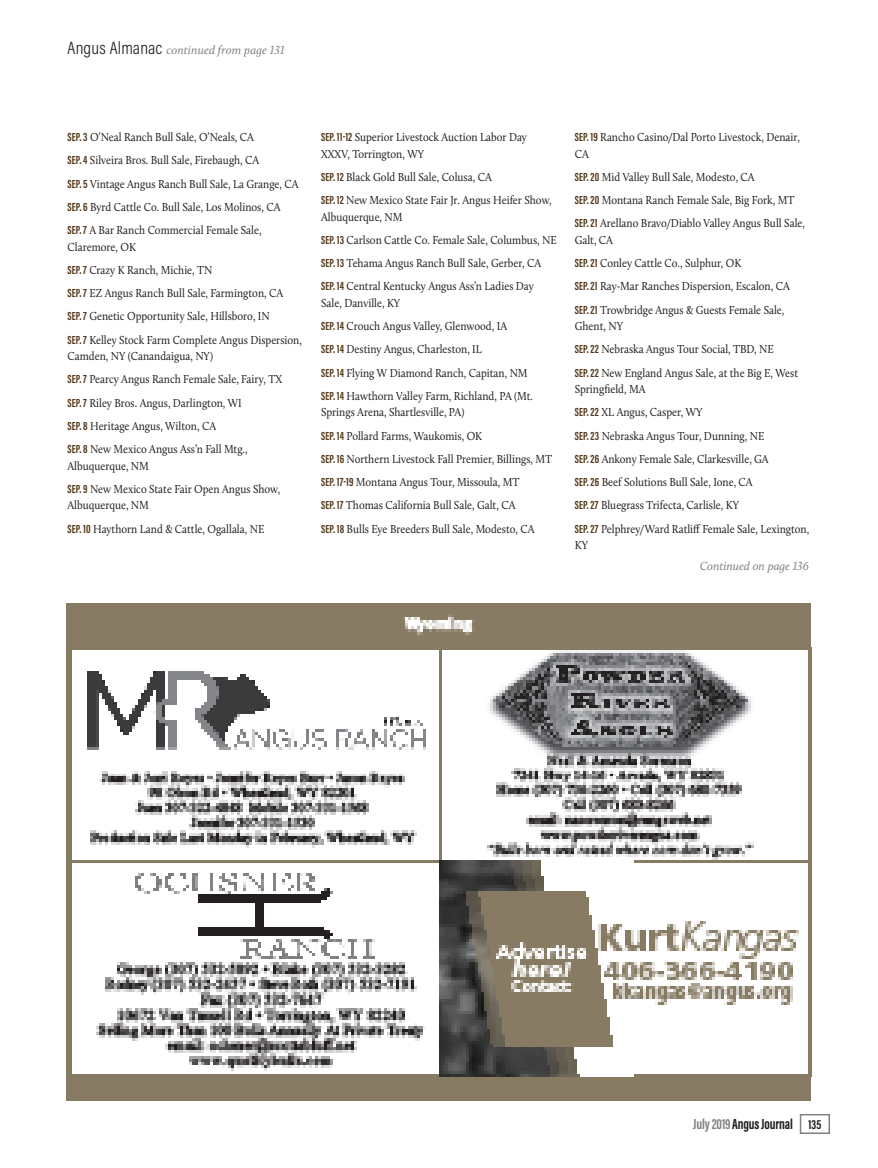
<style>
.page{position:relative;width:878px;height:1168px;background:#fff}
.page>*{position:absolute;margin:0;border:0;box-sizing:border-box;transform-origin:0 0}
.t1{font:700 15px "Acumin Pro Extra Cond";letter-spacing:-.01em;color:#231f20}
.Almanac_listing{font:12px/16.5px "Calluna";color:#231f20;scale:.9 1}
.Continued_From_line{font:italic 12px "Calluna";letter-spacing:.01em;color:#808285}
.Jump_To_caption{font:italic 12px "Calluna";color:#808285}
.s1{font-family:"Acumin Pro Cond";font-weight:300;font-style:normal;font-size:18px;color:#231f20}
.s2{font-family:"Acumin Pro Extra Cond";font-weight:700;color:#563a1d}
.s3{color:#808285}
.s4{font-size:13.5px}
</style>
<div class="page">
<img style="left:66px;top:603px;width:745px;height:497px">
<div style="left:799px;top:1114px;width:31px;height:20px;border:2px solid #808285"></div>
<p class="Continued_From_line" style="left:68px;top:42px;width:219px"><span class="s1">Angus Almanac</span> continued from page 131</p>
<p class="Almanac_listing" style="left:68px;top:129px;width:208px"><span class="s2">SEP. 3</span> O’Neal Ranch Bull Sale, O’Neals, CA</p>
<p class="Almanac_listing" style="left:68px;top:152px;width:214px"><span class="s2">SEP. 4</span> Silveira Bros. Bull Sale, Firebaugh, CA</p>
<p class="Almanac_listing" style="left:68px;top:175px;width:258px"><span class="s2">SEP. 5</span> Vintage Angus Ranch Bull Sale, La Grange, CA</p>
<p class="Almanac_listing" style="left:68px;top:198px;width:238px"><span class="s2">SEP. 6</span> Byrd Cattle Co. Bull Sale, Los Molinos, CA</p>
<p class="Almanac_listing" style="left:68px;top:222px;width:217px"><span class="s2">SEP. 7</span> A Bar Ranch Commercial Female Sale,<br>Claremore, OK</p>
<p class="Almanac_listing" style="left:68px;top:261px;width:162px"><span class="s2">SEP. 7</span> Crazy K Ranch, Michie, TN</p>
<p class="Almanac_listing" style="left:68px;top:285px;width:241px"><span class="s2">SEP. 7</span> EZ Angus Ranch Bull Sale, Farmington, CA</p>
<p class="Almanac_listing" style="left:68px;top:308px;width:226px"><span class="s2">SEP. 7</span> Genetic Opportunity Sale, Hillsboro, IN</p>
<p class="Almanac_listing" style="left:68px;top:331px;width:262px"><span class="s2">SEP. 7</span> Kelley Stock Farm Complete Angus Dispersion,<br>Camden, NY (Canandaigua, NY)</p>
<p class="Almanac_listing" style="left:68px;top:371px;width:240px"><span class="s2">SEP. 7</span> Pearcy Angus Ranch Female Sale, Fairy, TX</p>
<p class="Almanac_listing" style="left:68px;top:394px;width:195px"><span class="s2">SEP. 7</span> Riley Bros. Angus, Darlington, WI</p>
<p class="Almanac_listing" style="left:68px;top:417px;width:167px"><span class="s2">SEP. 8</span> Heritage Angus, Wilton, CA</p>
<p class="Almanac_listing" style="left:68px;top:441px;width:201px"><span class="s2">SEP. 8</span> New Mexico Angus Ass’n Fall Mtg.,<br>Albuquerque, NM</p>
<p class="Almanac_listing" style="left:68px;top:480px;width:238px"><span class="s2">SEP. 9</span> New Mexico State Fair Open Angus Show,<br>Albuquerque, NM</p>
<p class="Almanac_listing" style="left:68px;top:520px;width:220px"><span class="s2">SEP. 10</span> Haythorn Land &amp; Cattle, Ogallala, NE</p>
<p class="Almanac_listing" style="left:321px;top:129px;width:230px"><span class="s2">SEP. 11-12</span> Superior Livestock Auction Labor Day<br>XXXV, Torrington, WY</p>
<p class="Almanac_listing" style="left:321px;top:168px;width:191px"><span class="s2">SEP. 12</span> Black Gold Bull Sale, Colusa, CA</p>
<p class="Almanac_listing" style="left:321px;top:192px;width:258px"><span class="s2">SEP. 12</span> New Mexico State Fair Jr. Angus Heifer Show,<br>Albuquerque, NM</p>
<p class="Almanac_listing" style="left:321px;top:231px;width:263px"><span class="s2">SEP. 13</span> Carlson Cattle Co. Female Sale, Columbus, NE</p>
<p class="Almanac_listing" style="left:321px;top:255px;width:246px"><span class="s2">SEP. 13</span> Tehama Angus Ranch Bull Sale, Gerber, CA</p>
<p class="Almanac_listing" style="left:321px;top:278px;width:238px"><span class="s2">SEP. 14</span> Central Kentucky Angus Ass’n Ladies Day<br>Sale, Danville, KY</p>
<p class="Almanac_listing" style="left:321px;top:318px;width:208px"><span class="s2">SEP. 14</span> Crouch Angus Valley, Glenwood, IA</p>
<p class="Almanac_listing" style="left:321px;top:341px;width:180px"><span class="s2">SEP. 14</span> Destiny Angus, Charleston, IL</p>
<p class="Almanac_listing" style="left:321px;top:364px;width:231px"><span class="s2">SEP. 14</span> Flying W Diamond Ranch, Capitan, NM</p>
<p class="Almanac_listing" style="left:321px;top:387px;width:237px"><span class="s2">SEP. 14</span> Hawthorn Valley Farm, Richland, PA (Mt.<br>Springs Arena, Shartlesville, PA)</p>
<p class="Almanac_listing" style="left:321px;top:427px;width:180px"><span class="s2">SEP. 14</span> Pollard Farms, Waukomis, OK</p>
<p class="Almanac_listing" style="left:321px;top:450px;width:258px"><span class="s2">SEP. 16</span> Northern Livestock Fall Premier, Billings, MT</p>
<p class="Almanac_listing" style="left:321px;top:474px;width:222px"><span class="s2">SEP. 17-19</span> Montana Angus Tour, Missoula, MT</p>
<p class="Almanac_listing" style="left:321px;top:497px;width:217px"><span class="s2">SEP. 17</span> Thomas California Bull Sale, Galt, CA</p>
<p class="Almanac_listing" style="left:321px;top:520px;width:238px"><span class="s2">SEP. 18</span> Bulls Eye Breeders Bull Sale, Modesto, CA</p>
<p class="Almanac_listing" style="left:574px;top:129px;width:251px"><span class="s2">SEP. 19</span> Rancho Casino/Dal Porto Livestock, Denair,<br>CA</p>
<p class="Almanac_listing" style="left:574px;top:168px;width:201px"><span class="s2">SEP. 20</span> Mid Valley Bull Sale, Modesto, CA</p>
<p class="Almanac_listing" style="left:574px;top:192px;width:245px"><span class="s2">SEP. 20</span> Montana Ranch Female Sale, Big Fork, MT</p>
<p class="Almanac_listing" style="left:574px;top:215px;width:257px"><span class="s2">SEP. 21</span> Arellano Bravo/Diablo Valley Angus Bull Sale,<br>Galt, CA</p>
<p class="Almanac_listing" style="left:574px;top:255px;width:186px"><span class="s2">SEP. 21</span> Conley Cattle Co., Sulphur, OK</p>
<p class="Almanac_listing" style="left:574px;top:278px;width:240px"><span class="s2">SEP. 21</span> Ray-Mar Ranches Dispersion, Escalon, CA</p>
<p class="Almanac_listing" style="left:574px;top:301px;width:234px"><span class="s2">SEP. 21</span> Trowbridge Angus &amp; Guests Female Sale,<br>Ghent, NY</p>
<p class="Almanac_listing" style="left:574px;top:341px;width:222px"><span class="s2">SEP. 22</span> Nebraska Angus Tour Social, TBD, NE</p>
<p class="Almanac_listing" style="left:574px;top:364px;width:250px"><span class="s2">SEP. 22</span> New England Angus Sale, at the Big E, West<br>Springfield, MA</p>
<p class="Almanac_listing" style="left:574px;top:404px;width:143px"><span class="s2">SEP. 22</span> XL Angus, Casper, WY</p>
<p class="Almanac_listing" style="left:574px;top:427px;width:212px"><span class="s2">SEP. 23</span> Nebraska Angus Tour, Dunning, NE</p>
<p class="Almanac_listing" style="left:574px;top:450px;width:217px"><span class="s2">SEP. 26</span> Ankony Female Sale, Clarkesville, GA</p>
<p class="Almanac_listing" style="left:574px;top:474px;width:199px"><span class="s2">SEP. 26</span> Beef Solutions Bull Sale, Ione, CA</p>
<p class="Almanac_listing" style="left:574px;top:497px;width:184px"><span class="s2">SEP. 27</span> Bluegrass Trifecta, Carlisle, KY</p>
<p class="Almanac_listing" style="left:574px;top:520px;width:262px"><span class="s2">SEP. 27</span> Pelphrey/Ward Ratliff Female Sale, Lexington,<br>KY</p>
<p class="Jump_To_caption" style="left:699px;top:558px;width:111px">Continued on page 136</p>
<p class="t1" style="left:693px;top:1115px;width:130px"><span class="s3">July 2019</span> Angus Journal <span class="s4">135</span></p>
</div>
